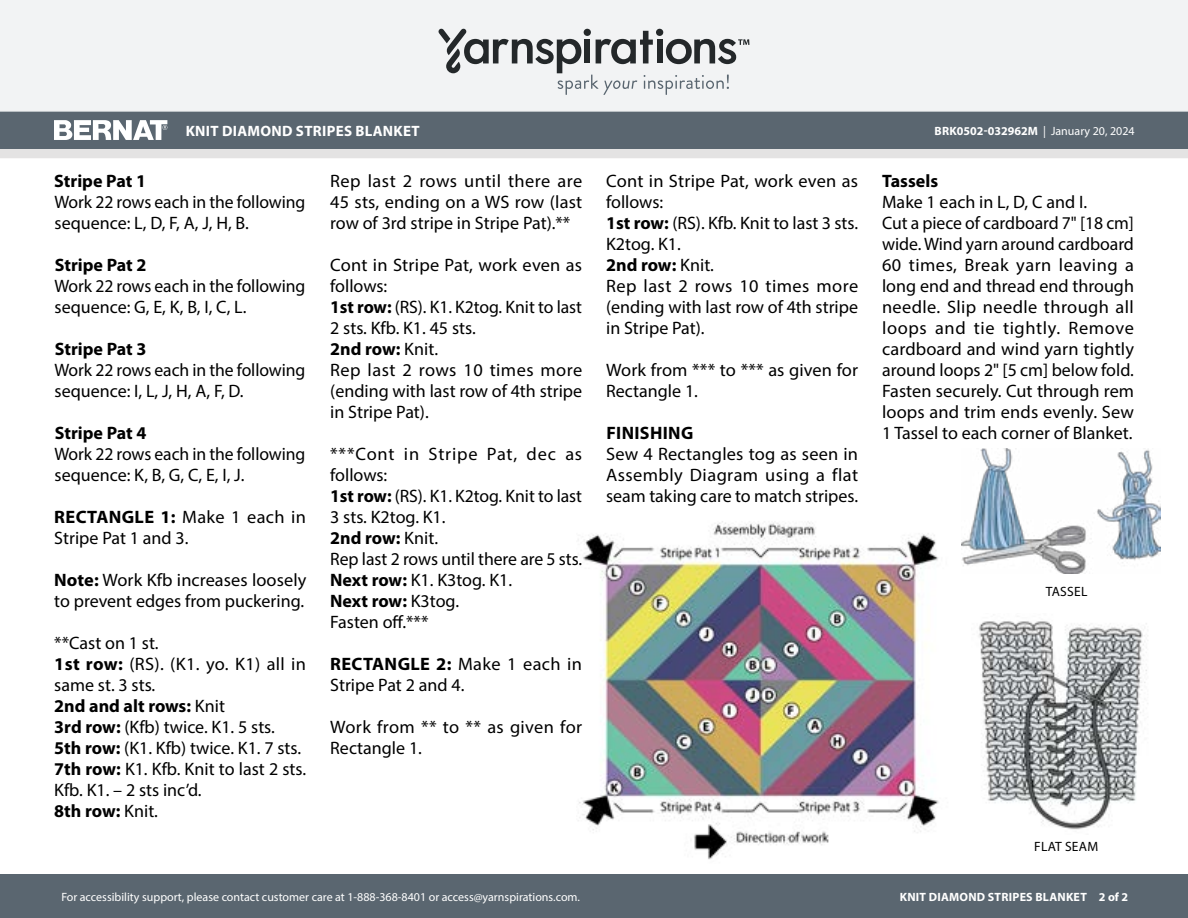
<style>
.page{position:relative;width:1188px;height:918px;background:#fff}
.page>*{position:absolute;margin:0;border:0;box-sizing:border-box;transform-origin:0 0}
.t1{font:18px/21px "Myriad Pro";color:#000}
.t2{font:700 18px "Myriad Pro";color:#000}
.t3{font:700 18px "Myriad Pro";letter-spacing:.02em;color:#000}
.t4{font:700 15px "Myriad Pro";letter-spacing:.02em;color:#fff}
.t5{font:13.5px "Myriad Pro";letter-spacing:.02em;color:#000}
.t6{font:12px "Myriad Pro";color:#fff}
.t7{font:700 12px "Myriad Pro";color:#fff}
.t8{font:700 12px "Myriad Pro";letter-spacing:.02em;color:#fff}
.s1{font-weight:400}
.s2{font-weight:700}
</style>
<div class="page">
<div style="left:0;top:875px;width:1188px;height:43px;background:#5a6670"></div>
<div style="left:0;top:149px;width:1188px;height:9px;background:#e4e3e3"></div>
<div style="left:0;top:111px;width:1188px;height:38px;background:#5a6670"></div>
<div style="left:0;top:0;width:1188px;height:112px;background:#f2f3f4"></div>
<svg style="left:438px;top:29px;width:311px;height:66px"></svg>
<svg style="left:54px;top:120px;width:113px;height:20px"></svg>
<img style="left:578px;top:521px;width:361px;height:339px">
<img style="left:978px;top:621px;width:170px;height:209px">
<img style="left:962px;top:449px;width:198px;height:125px">
<p class="t4" style="left:186px;top:121px;width:235px">KNIT DIAMOND STRIPES BLANKET</p>
<p class="t7" style="left:935px;top:123px;width:202px">BRK0502-032962M <span class="s1">| January 20, 2024</span></p>
<p class="t2" style="left:54px;top:169px;width:93px">Stripe Pat 1</p>
<p class="t1" style="left:54px;top:191px;width:253px">Work 22 rows each in the following sequence: L, D, F, A, J, H, B.</p>
<p class="t2" style="left:55px;top:253px;width:93px">Stripe Pat 2</p>
<p class="t1" style="left:54px;top:275px;width:253px">Work 22 rows each in the following sequence: G, E, K, B, I, C, L.</p>
<p class="t2" style="left:55px;top:337px;width:93px">Stripe Pat 3</p>
<p class="t1" style="left:54px;top:359px;width:253px">Work 22 rows each in the following sequence: I, L, J, H, A, F, D.</p>
<p class="t2" style="left:55px;top:421px;width:93px">Stripe Pat 4</p>
<p class="t1" style="left:54px;top:443px;width:253px">Work 22 rows each in the following sequence: K, B, G, C, E, I, J.</p>
<p class="t1" style="left:54px;top:506px;width:253px"><span class="s2">RECTANGLE 1:</span> Make 1 each in<br>Stripe Pat 1 and 3.</p>
<p class="t1" style="left:54px;top:569px;width:254px"><span class="s2">Note:</span> Work Kfb increases loosely to prevent edges from puckering.</p>
<p class="t1" style="left:54px;top:632px;width:253px">**Cast on 1 st.<br><span class="s2">1st row:</span> (RS). (K1. yo. K1) all in same st. 3 sts.<br><span class="s2">2nd and alt rows:</span> Knit<br><span class="s2">3rd row:</span> (Kfb) twice. K1. 5 sts.<br><span class="s2">5th row:</span> (K1. Kfb) twice. K1. 7 sts.<br><span class="s2">7th row:</span> K1. Kfb. Knit to last 2 sts.<br>Kfb. K1. – 2 sts inc’d.<br><span class="s2">8th row:</span> Knit.</p>
<p class="t1" style="left:330px;top:170px;width:254px;text-align:justify">Rep last 2 rows until there are 45 sts, ending on a WS row (last row of 3rd stripe in Stripe Pat).**</p>
<p class="t1" style="left:330px;top:254px;width:254px">Cont in Stripe Pat, work even as follows:<br><span class="s2">1st row:</span> (RS). K1. K2tog. Knit to last<br>2 sts. Kfb. K1. 45 sts.<br><span class="s2">2nd row:</span> Knit.<br>Rep last 2 rows 10 times more (ending with last row of 4th stripe in Stripe Pat).</p>
<p class="t1" style="left:330px;top:443px;width:254px">***Cont in Stripe Pat, dec as follows:<br><span class="s2">1st row:</span> (RS). K1. K2tog. Knit to last<br>3 sts. K2tog. K1.<br><span class="s2">2nd row:</span> Knit.<br>Rep last 2 rows until there are 5 sts.<br><span class="s2">Next row:</span> K1. K3tog. K1.<br><span class="s2">Next row:</span> K3tog.<br>Fasten off.***</p>
<p class="t1" style="left:330px;top:653px;width:253px"><span class="s2">RECTANGLE 2:</span> Make 1 each in<br>Stripe Pat 2 and 4.</p>
<p class="t1" style="left:330px;top:716px;width:253px">Work from ** to ** as given for<br>Rectangle 1.</p>
<p class="t1" style="left:606px;top:170px;width:254px">Cont in Stripe Pat, work even as follows:<br><span class="s2">1st row:</span> (RS). Kfb. Knit to last 3 sts.<br>K2tog. K1.<br><span class="s2">2nd row:</span> Knit.<br>Rep last 2 rows 10 times more (ending with last row of 4th stripe in Stripe Pat).</p>
<p class="t1" style="left:606px;top:359px;width:253px">Work from *** to *** as given for<br>Rectangle 1.</p>
<p class="t3" style="left:606px;top:421px;width:88px">FINISHING</p>
<p class="t1" style="left:606px;top:443px;width:254px;text-align:justify">Sew 4 Rectangles tog as seen in Assembly Diagram using a flat seam taking care to match stripes.</p>
<p class="t2" style="left:882px;top:169px;width:58px">Tassels</p>
<p class="t1" style="left:882px;top:191px;width:254px">Make 1 each in L, D, C and I.<br>Cut a piece of cardboard 7" [18 cm] wide. Wind yarn around cardboard<br>60 times, Break yarn leaving a long end and thread end through needle. Slip needle through all loops and tie tightly. Remove cardboard and wind yarn tightly around loops 2" [5 cm] below fold.<br>Fasten securely. Cut through rem loops and trim ends evenly. Sew<br>1 Tassel to each corner of Blanket.</p>
<p class="t5" style="left:1046px;top:584px;width:43px">TASSEL</p>
<p class="t5" style="left:1034px;top:838px;width:65px">FLAT SEAM</p>
<p class="t6" style="left:61px;top:889px;width:520px">For accessibility support, please contact customer care at 1-888-368-8401 or access@yarnspirations.com.</p>
<p class="t8" style="left:900px;top:889px;width:230px">KNIT DIAMOND STRIPES BLANKET 2 of 2</p>
</div>
